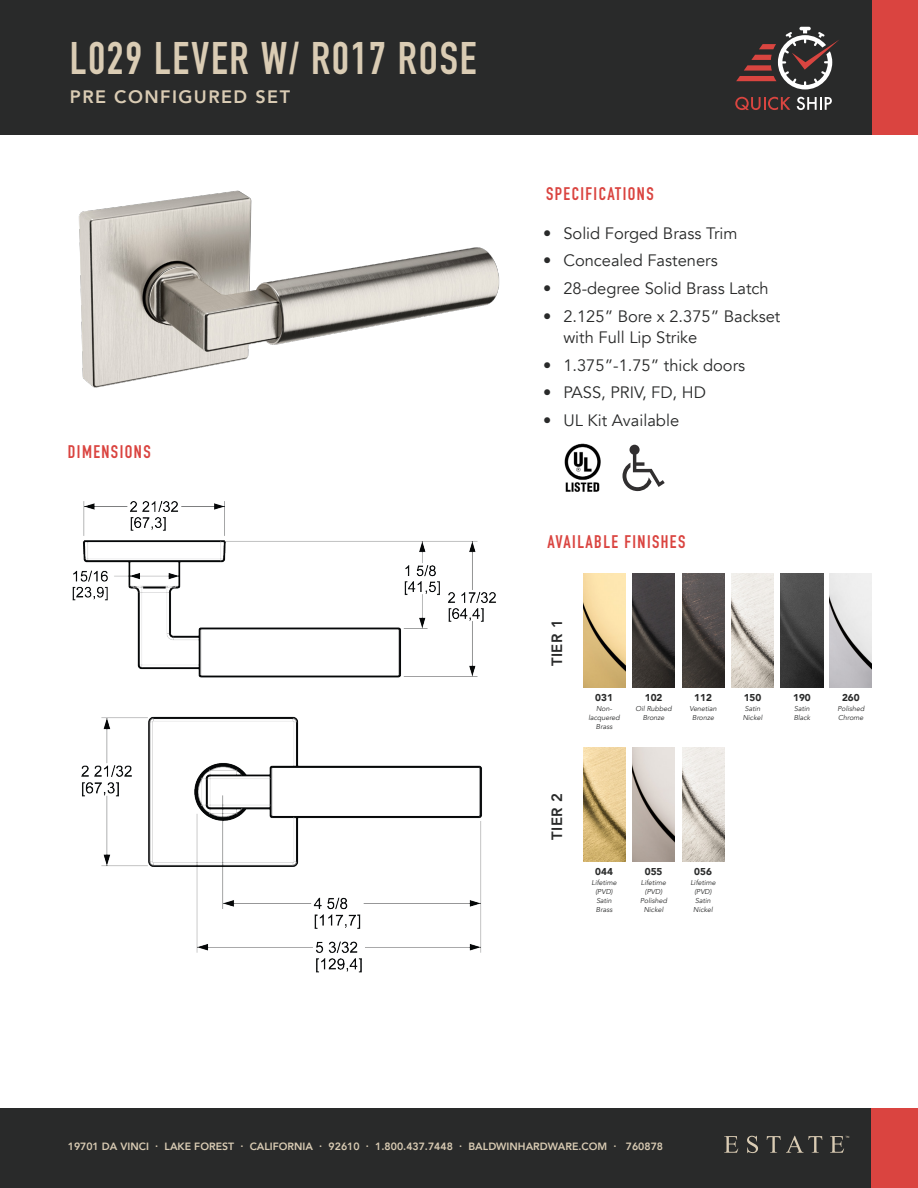
<style>
.page{position:relative;width:918px;height:1188px;background:#fff}
.page>*{position:absolute;margin:0;border:0;box-sizing:border-box;transform-origin:0 0}
.t1{font:700 45px "DIN Condensed";letter-spacing:.04em;color:#daccb4}
.t2{font:700 18px "DIN Condensed";letter-spacing:.08em;color:#da4440}
.t3{font:800 18px "Avenir";letter-spacing:.08em;color:#daccb4}
.t4{font:16.5px/21px "Avenir";color:#292a2a}
.t5{font:800 14.85px "Avenir";letter-spacing:.04em;color:#292a2a}
.t6{font:800 10.5px "Avenir";color:#daccb4}
.t7{font:900 9.9px "Avenir";color:#292a2a}
.t8{font:italic 7.05px/9px "Avenir";color:#292a2a}
</style>
<div class="page">
<div style="left:0;top:1109px;width:872px;height:79px;background:#292a2a"></div>
<div style="left:872px;top:1109px;width:46px;height:79px;background:#da4440"></div>
<div style="left:872px;top:0;width:46px;height:135px;background:#da4440"></div>
<div style="left:0;top:0;width:872px;height:135px;background:#292a2a"></div>
<svg style="left:724px;top:1136px;width:125px;height:17px"></svg>
<img style="left:72px;top:501px;width:424px;height:177px">
<img style="left:81px;top:716px;width:401px;height:257px">
<img style="left:78px;top:190px;width:422px;height:198px">
<svg style="left:736px;top:27px;width:103px;height:62px"></svg>
<svg style="left:735px;top:97px;width:55px;height:13px"></svg>
<svg style="left:797px;top:97px;width:35px;height:13px"></svg>
<img style="left:564px;top:443px;width:37px;height:49px">
<svg style="left:623px;top:445px;width:42px;height:46px"></svg>
<img style="left:583px;top:573px;width:42px;height:115px">
<img style="left:633px;top:573px;width:42px;height:115px">
<img style="left:732px;top:573px;width:42px;height:115px">
<img style="left:682px;top:573px;width:42px;height:115px">
<img style="left:781px;top:573px;width:42px;height:115px">
<img style="left:830px;top:573px;width:42px;height:115px">
<img style="left:682px;top:747px;width:42px;height:115px">
<img style="left:583px;top:747px;width:42px;height:115px">
<img style="left:633px;top:747px;width:42px;height:115px">
<p class="t1" style="left:70px;top:28px;width:408px">L029 LEVER W/ R017 ROSE</p>
<p class="t3" style="left:70px;top:82px;width:222px">PRE CONFIGURED SET</p>
<p class="t2" style="left:68px;top:439px;width:84px">DIMENSIONS</p>
<p class="t2" style="left:546px;top:181px;width:109px">SPECIFICATIONS</p>
<p class="t4" style="left:543px;top:223px;width:196px">• Solid Forged Brass Trim</p>
<p class="t4" style="left:543px;top:250px;width:176px">• Concealed Fasteners</p>
<p class="t4" style="left:543px;top:278px;width:227px">• 28-degree Solid Brass Latch</p>
<p class="t4" style="left:563px;top:306px;width:219px;text-indent:-20px">• 2.125” Bore x 2.375” Backset with Full Lip Strike</p>
<p class="t4" style="left:543px;top:355px;width:204px">• 1.375”-1.75” thick doors</p>
<p class="t4" style="left:543px;top:382px;width:164px">• PASS, PRIV, FD, HD</p>
<p class="t4" style="left:543px;top:410px;width:138px">• UL Kit Available</p>
<p class="t2" style="left:547px;top:530px;width:140px">AVAILABLE FINISHES</p>
<p class="t5" style="left:546px;top:666px;width:49px;rotate:-90deg">TIER 1</p>
<p class="t5" style="left:546px;top:840px;width:49px;rotate:-90deg">TIER 2</p>
<p class="t7" style="left:595px;top:689px;width:19px">031</p>
<p class="t8" style="left:596px;top:705px;width:17px">Non-</p>
<p class="t8" style="left:588px;top:714px;width:33px">lacquered</p>
<p class="t8" style="left:596px;top:723px;width:18px">Brass</p>
<p class="t7" style="left:645px;top:689px;width:19px">102</p>
<p class="t8" style="left:635px;top:705px;width:38px">Oil Rubbed</p>
<p class="t8" style="left:643px;top:714px;width:23px">Bronze</p>
<p class="t7" style="left:694px;top:689px;width:19px">112</p>
<p class="t8" style="left:689px;top:705px;width:29px">Venetian</p>
<p class="t8" style="left:692px;top:714px;width:23px">Bronze</p>
<p class="t7" style="left:595px;top:863px;width:19px">044</p>
<p class="t8" style="left:592px;top:879px;width:27px">Lifetime</p>
<p class="t8" style="left:595px;top:888px;width:19px">(PVD)</p>
<p class="t8" style="left:596px;top:897px;width:18px">Satin<br>Brass</p>
<p class="t7" style="left:645px;top:863px;width:19px">055</p>
<p class="t8" style="left:641px;top:879px;width:27px">Lifetime</p>
<p class="t8" style="left:645px;top:888px;width:19px">(PVD)</p>
<p class="t8" style="left:640px;top:897px;width:28px">Polished</p>
<p class="t8" style="left:644px;top:906px;width:21px">Nickel</p>
<p class="t7" style="left:694px;top:863px;width:19px">056</p>
<p class="t8" style="left:690px;top:879px;width:27px">Lifetime</p>
<p class="t8" style="left:694px;top:888px;width:19px">(PVD)</p>
<p class="t8" style="left:695px;top:897px;width:17px">Satin</p>
<p class="t8" style="left:693px;top:906px;width:21px">Nickel</p>
<p class="t7" style="left:744px;top:689px;width:19px">150</p>
<p class="t8" style="left:745px;top:705px;width:17px">Satin</p>
<p class="t8" style="left:743px;top:714px;width:21px">Nickel</p>
<p class="t7" style="left:793px;top:689px;width:19px">190</p>
<p class="t8" style="left:794px;top:704px;width:17px">Satin</p>
<p class="t8" style="left:794px;top:713px;width:18px">Black</p>
<p class="t7" style="left:842px;top:689px;width:19px">260</p>
<p class="t8" style="left:838px;top:704px;width:28px">Polished</p>
<p class="t8" style="left:838px;top:713px;width:27px">Chrome</p>
<p class="t6" style="left:68px;top:1138px;width:597px">19701 DA VINCI . LAKE FOREST . CALIFORNIA . 92610 . 1.800.437.7448 . BALDWINHARDWARE.COM . 760878</p>
</div>
